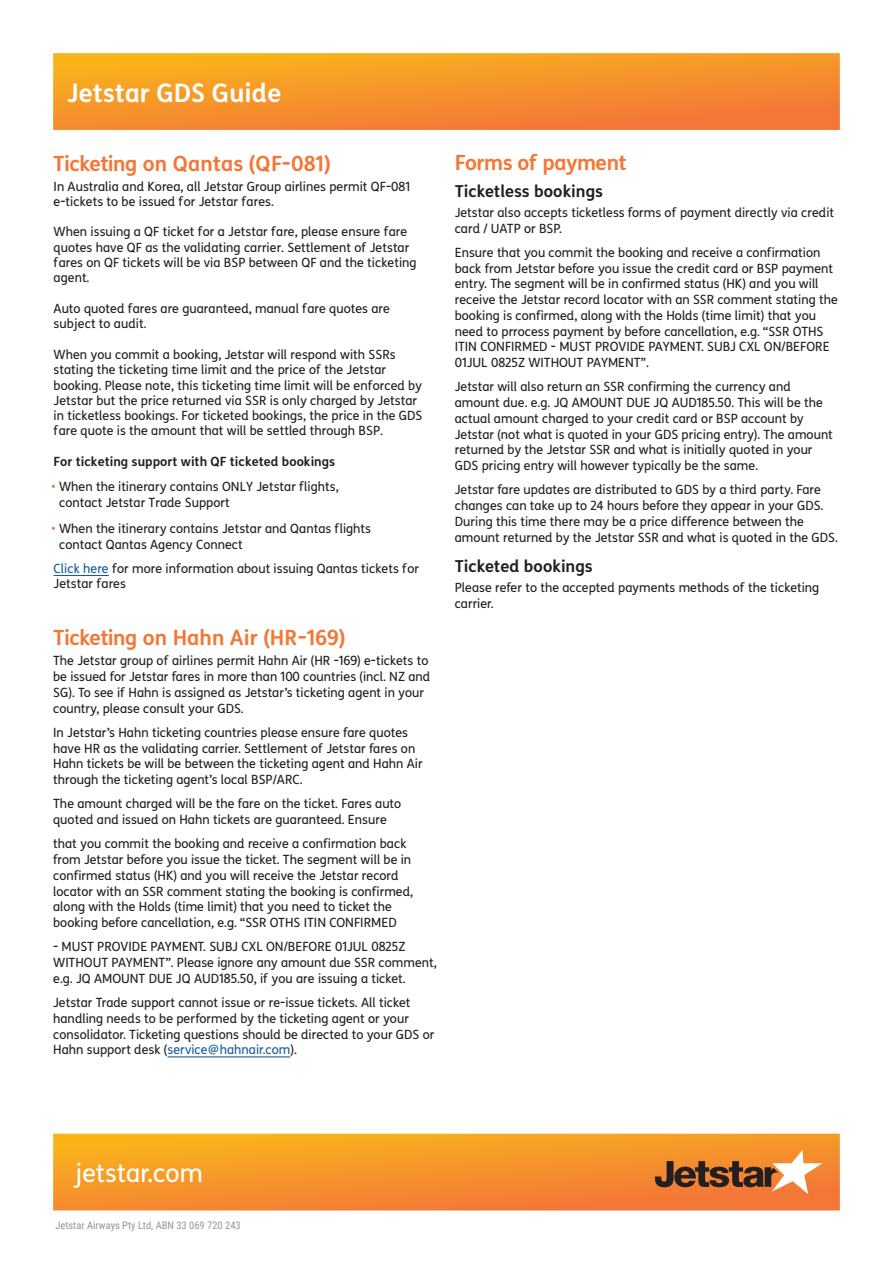
<style>
.page{position:relative;width:893px;height:1263px;background:#fff}
.page>*{position:absolute;margin:0;border:0;box-sizing:border-box;transform-origin:0 0}
.t1{font:700 25.5px "Jetstar Happy";color:#fff}
.t2{font:25.5px "Jetstar Happy";color:#fff}
.t3{font:700 21px "Jetstar Happy";color:#f37736}
.t4{font:700 21px "Jetstar Happy";letter-spacing:-.025em;color:#f37736}
.t5{font:700 16.5px "Jetstar Happy";letter-spacing:-.005em;color:#231f20}
.t6{font:12.75px/15.8px "Jetstar Happy";color:#231f20}
.t7{font:700 12.75px "Jetstar Happy";color:#231f20}
.t8{font:10.5px "Roboto Condensed";color:#939598}
.s1{color:#f37736}
.s2{color:#175d9e}
</style>
<div class="page">
<svg style="left:53px;top:53px;width:787px;height:77px;background:#f5922b"></svg>
<svg style="left:53px;top:1134px;width:787px;height:76px;background:#f59429"></svg>
<svg style="left:655px;top:1150px;width:168px;height:44px;background:#c57b42"></svg>
<hr style="left:54px;top:575px;width:55px;height:1px;background:#175d9e">
<hr style="left:167px;top:1056px;width:123px;height:1px;background:#175d9e">
<h1 class="t1" style="left:67px;top:77px;width:216px">Jetstar GDS Guide</h1>
<h2 class="t3" style="left:53px;top:150px;width:279px">Ticketing on Qantas (QF-081)</h2>
<p class="t6" style="left:54px;top:178px;width:358px;line-height:15.3px">In Australia and Korea, all Jetstar Group airlines permit QF-081 e-tickets to be issued for Jetstar fares.</p>
<p class="t6" style="left:54px;top:224px;width:365px;line-height:15.3px">When issuing a QF ticket for a Jetstar fare, please ensure fare quotes have QF as the validating carrier. Settlement of Jetstar fares on QF tickets will be via BSP between QF and the ticketing agent.</p>
<p class="t6" style="left:54px;top:301px;width:338px;line-height:15.3px">Auto quoted fares are guaranteed, manual fare quotes are subject to audit.</p>
<p class="t6" style="left:54px;top:347px;width:370px;line-height:15.3px">When you commit a booking, Jetstar will respond with SSRs stating the ticketing time limit and the price of the Jetstar booking. Please note, this ticketing time limit will be enforced by Jetstar but the price returned via SSR is only charged by Jetstar in ticketless bookings. For ticketed bookings, the price in the GDS fare quote is the amount that will be settled through BSP.</p>
<p class="t7" style="left:54px;top:453px;width:283px">For ticketing support with QF ticketed bookings</p>
<p class="t6" style="left:59px;top:478px;width:281px;text-indent:-7px"><span class="s1">•</span> When the itinerary contains ONLY Jetstar flights, contact Jetstar Trade Support</p>
<p class="t6" style="left:59px;top:520px;width:314px;text-indent:-7px"><span class="s1">•</span> When the itinerary contains Jetstar and Qantas flights contact Qantas Agency Connect</p>
<p class="t6" style="left:54px;top:561px;width:367px;line-height:15.3px"><span class="s2">Click here</span> for more information about issuing Qantas tickets for<br>Jetstar fares</p>
<h2 class="t3" style="left:53px;top:625px;width:294px">Ticketing on Hahn Air (HR-169)</h2>
<p class="t6" style="left:53px;top:653px;width:379px">The Jetstar group of airlines permit Hahn Air (HR -169) e-tickets to be issued for Jetstar fares in more than 100 countries (incl. NZ and SG). To see if Hahn is assigned as Jetstar’s ticketing agent in your country, please consult your GDS.</p>
<p class="t6" style="left:53px;top:724px;width:371px">In Jetstar’s Hahn ticketing countries please ensure fare quotes have HR as the validating carrier. Settlement of Jetstar fares on Hahn tickets be will be between the ticketing agent and Hahn Air through the ticketing agent’s local BSP/ARC.</p>
<p class="t6" style="left:53px;top:796px;width:350px">The amount charged will be the fare on the ticket. Fares auto quoted and issued on Hahn tickets are guaranteed. Ensure</p>
<p class="t6" style="left:53px;top:836px;width:362px">that you commit the booking and receive a confirmation back from Jetstar before you issue the ticket. The segment will be in confirmed status (HK) and you will receive the Jetstar record locator with an SSR comment stating the booking is confirmed, along with the Holds (time limit) that you need to ticket the booking before cancellation, e.g. “SSR OTHS ITIN CONFIRMED</p>
<p class="t6" style="left:53px;top:939px;width:385px">- MUST PROVIDE PAYMENT. SUBJ CXL ON/BEFORE 01JUL 0825Z<br>WITHOUT PAYMENT”. Please ignore any amount due SSR comment, e.g. JQ AMOUNT DUE JQ AUD185.50, if you are issuing a ticket.</p>
<p class="t6" style="left:53px;top:995px;width:383px">Jetstar Trade support cannot issue or re-issue tickets. All ticket handling needs to be performed by the ticketing agent or your consolidator. Ticketing questions should be directed to your GDS or Hahn support desk (<span class="s2">service@hahnair.com</span>).</p>
<h2 class="t4" style="left:455px;top:149px;width:173px">Forms of payment</h2>
<p class="t5" style="left:455px;top:180px;width:150px">Ticketless bookings</p>
<p class="t6" style="left:455px;top:204px;width:381px">Jetstar also accepts ticketless forms of payment directly via credit card / UATP or BSP.</p>
<p class="t6" style="left:455px;top:244px;width:385px">Ensure that you commit the booking and receive a confirmation back from Jetstar before you issue the credit card or BSP payment entry. The segment will be in confirmed status (HK) and you will receive the Jetstar record locator with an SSR comment stating the booking is confirmed, along with the Holds (time limit) that you need to prrocess payment by before cancellation, e.g. “SSR OTHS ITIN CONFIRMED - MUST PROVIDE PAYMENT. SUBJ CXL ON/BEFORE 01JUL 0825Z WITHOUT PAYMENT”.</p>
<p class="t6" style="left:455px;top:379px;width:380px">Jetstar will also return an SSR confirming the currency and amount due. e.g. JQ AMOUNT DUE JQ AUD185.50. This will be the actual amount charged to your credit card or BSP account by Jetstar (not what is quoted in your GDS pricing entry). The amount returned by the Jetstar SSR and what is initially quoted in your GDS pricing entry will however typically be the same.</p>
<p class="t6" style="left:455px;top:482px;width:385px">Jetstar fare updates are distributed to GDS by a third party. Fare changes can take up to 24 hours before they appear in your GDS.<br>During this time there may be a price difference between the amount returned by the Jetstar SSR and what is quoted in the GDS.</p>
<p class="t5" style="left:455px;top:556px;width:140px">Ticketed bookings</p>
<p class="t6" style="left:455px;top:580px;width:366px">Please refer to the accepted payments methods of the ticketing carrier.</p>
<h1 class="t2" style="left:74px;top:1157px;width:130px">jetstar.com</h1>
<p class="t8" style="left:55px;top:1218px;width:187px">Jetstar Airways Pty Ltd, ABN 33 069 720 243</p>
</div>
